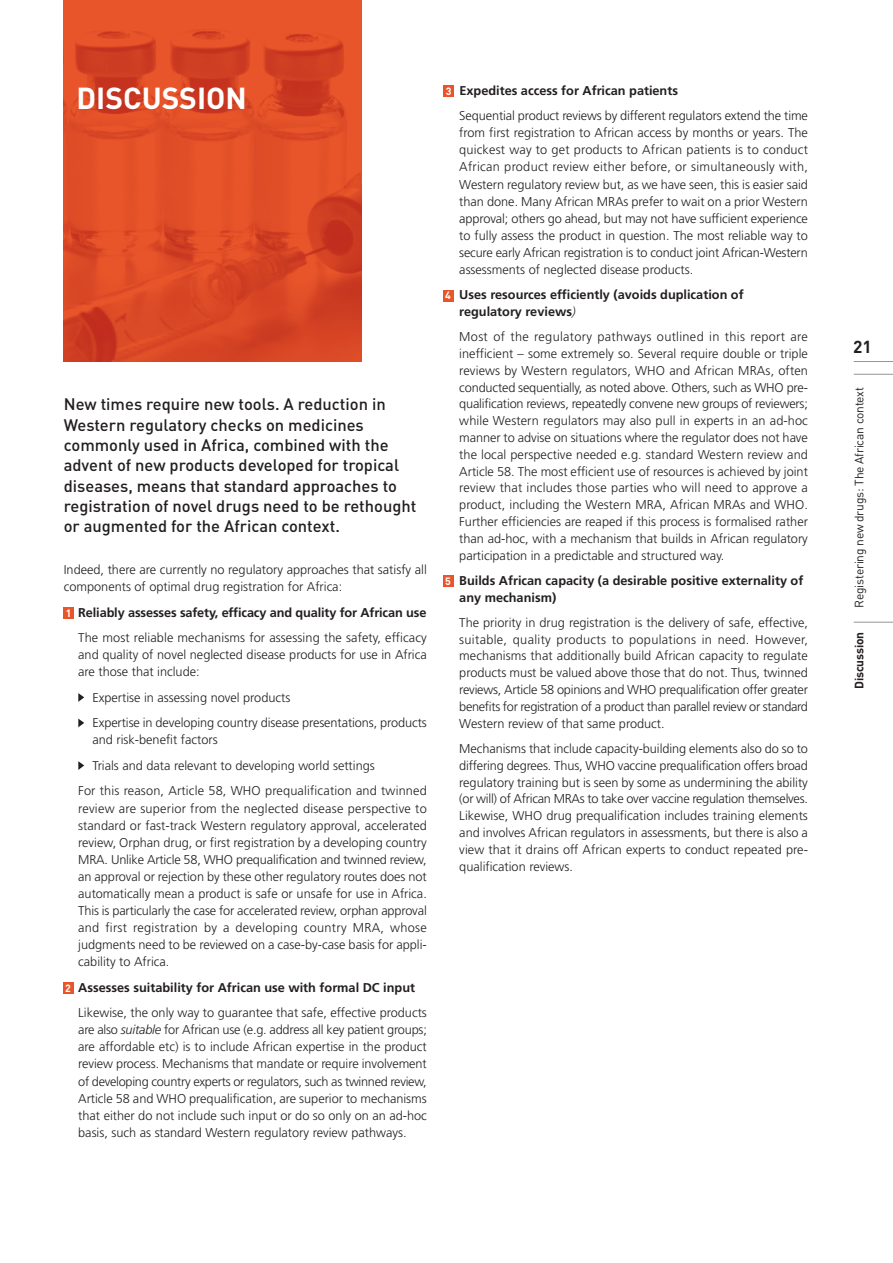
<style>
.page{position:relative;width:893px;height:1263px;background:#fff}
.page>*{position:absolute;margin:0;border:0;box-sizing:border-box;transform-origin:0 0}
.t1{font:700 30px "DIN";color:#fff}
.t2{font:700 17.25px "DIN";color:#231f20}
.t3{font:500 16.5px/20.2px "DIN";color:#231f20}
.t4{font:300 12.75px/16.8px "Frutiger";color:#231f20;text-align:justify}
.t5{font:700 12.75px/16.8px "Frutiger";color:#231f20}
.t6{font:12px "DIN";letter-spacing:-.015em;color:#231f20}
.t7{font:700 12px "DIN";letter-spacing:-.015em;color:#231f20}
.s1{font-family:"DIN";font-weight:700;font-size:10.5px;color:#fff}
.s2{font-weight:700}
.s3{font-style:italic}
.s4{font-family:"DIN";font-size:10.5px;color:#fff}
.s5{font-weight:300;font-style:italic}
</style>
<div class="page">
<div style="left:443px;top:86px;width:10px;height:11px;background:#e9552b"></div>
<div style="left:443px;top:290px;width:10px;height:11px;background:#e9552b"></div>
<div style="left:443px;top:575px;width:10px;height:12px;background:#e9552b"></div>
<div style="left:64px;top:607px;width:10px;height:12px;background:#e9552b"></div>
<div style="left:64px;top:983px;width:10px;height:11px;background:#e9552b"></div>
<hr style="left:854px;top:361px;width:39px;height:1px;background:#939598">
<hr style="left:854px;top:374px;width:39px;height:1px;background:#939598">
<hr style="left:854px;top:622px;width:39px;height:1px;background:#939598">
<svg style="left:78px;top:761px;width:6px;height:9px"></svg>
<svg style="left:78px;top:719px;width:6px;height:8px"></svg>
<svg style="left:78px;top:693px;width:6px;height:9px"></svg>
<img style="left:64px;top:0;width:297px;height:361px">
<h1 class="t1" style="left:77px;top:81px;width:172px">DISCUSSION</h1>
<p class="t3" style="left:64px;top:395px;width:354px">New times require new tools. A reduction in Western regulatory checks on medicines commonly used in Africa, combined with the advent of new products developed for tropical diseases, means that standard approaches to registration of novel drugs need to be rethought or augmented for the African context.</p>
<p class="t4" style="left:64px;top:562px;width:365px">Indeed, there are currently no regulatory approaches that satisfy all components of optimal drug registration for Africa:</p>
<p class="t4" style="left:66px;top:600px;width:363px;line-height:25.5px;text-align:right"><span class="s1">1</span> <span class="s2">Reliably assesses safety, efficacy and quality for African use<br></span>The most reliable mechanisms for assessing the safety, efficacy</p>
<p class="t4" style="left:78px;top:647px;width:350px">and quality of novel neglected disease products for use in Africa are those that include:</p>
<p class="t4" style="left:92px;top:686px;width:336px;line-height:25.5px">Expertise in assessing novel products<br>Expertise in developing country disease presentations, products</p>
<p class="t4" style="left:92px;top:732px;width:127px">and risk-benefit factors</p>
<p class="t4" style="left:92px;top:758px;width:284px">Trials and data relevant to developing world settings</p>
<p class="t4" style="left:78px;top:783px;width:350px">For this reason, Article 58, WHO prequalification and twinned</p>
<p class="t4" style="left:78px;top:800px;width:350px">review are superior from the neglected disease perspective to standard or fast-track Western regulatory approval, accelerated review, Orphan drug, or first registration by a developing country MRA. Unlike Article 58, WHO prequalification and twinned review, an approval or rejection by these other regulatory routes does not automatically mean a product is safe or unsafe for use in Africa.<br>This is particularly the case for accelerated review, orphan approval and first registration by a developing country MRA, whose judgments need to be reviewed on a case-by-case basis for appli&shy;cability to Africa.</p>
<p class="t4" style="left:78px;top:975px;width:350px;line-height:25.5px;text-indent:-13px"><span class="s1">2</span> <span class="s2">Assesses suitability for African use with formal DC input<br></span>Likewise, the only way to guarantee that safe, effective products</p>
<p class="t4" style="left:78px;top:1022px;width:350px">are also <span class="s3">suitable</span> for African use (e.g. address all key patient groups; are affordable etc) is to include African expertise in the product review process. Mechanisms that mandate or require involvement of developing country experts or regulators, such as twinned review, Article 58 and WHO prequalification, are superior to mechanisms that either do not include such input or do so only on an ad-hoc basis, such as standard Western regulatory review pathways.</p>
<p class="t4" style="left:459px;top:78px;width:350px;line-height:25.5px;text-indent:-14px"><span class="s1">3</span> <span class="s2">Expedites access for African patients<br></span>Sequential product reviews by different regulators extend the time</p>
<p class="t4" style="left:459px;top:125px;width:350px">from first registration to African access by months or years. The quickest way to get products to African patients is to conduct African product review either before, or simultaneously with, Western regulatory review but, as we have seen, this is easier said than done. Many African MRAs prefer to wait on a prior Western approval; others go ahead, but may not have sufficient experience to fully assess the product in question. The most reliable way to secure early African registration is to conduct joint African-Western assessments of neglected disease products.</p>
<p class="t5" style="left:459px;top:287px;width:286px;text-indent:-14px"><span class="s4">4</span> Uses resources efficiently (avoids duplication of regulatory reviews<span class="s5">)</span></p>
<p class="t4" style="left:459px;top:329px;width:350px">Most of the regulatory pathways outlined in this report are inefficient – some extremely so. Several require double or triple reviews by Western regulators, WHO and African MRAs, often conducted sequentially, as noted above. Others, such as WHO pre&shy;qualification reviews, repeatedly convene new groups of reviewers; while Western regulators may also pull in experts in an ad-hoc manner to advise on situations where the regulator does not have the local perspective needed e.g. standard Western review and Article 58. The most efficient use of resources is achieved by joint review that includes those parties who will need to approve a product, including the Western MRA, African MRAs and WHO.<br>Further efficiencies are reaped if this process is formalised rather than ad-hoc, with a mechanism that builds in African regulatory participation in a predictable and structured way.</p>
<p class="t5" style="left:459px;top:573px;width:346px;text-indent:-14px"><span class="s4">5</span> Builds African capacity (a desirable positive externality of any mechanism)</p>
<p class="t4" style="left:459px;top:615px;width:350px">The priority in drug registration is the delivery of safe, effective, suitable, quality products to populations in need. However, mechanisms that additionally build African capacity to regulate products must be valued above those that do not. Thus, twinned reviews, Article 58 opinions and WHO prequalification offer greater benefits for registration of a product than parallel review or standard Western review of that same product.</p>
<p class="t4" style="left:459px;top:741px;width:350px">Mechanisms that include capacity-building elements also do so to differing degrees. Thus, WHO vaccine prequalification offers broad regulatory training but is seen by some as undermining the ability (or will) of African MRAs to take over vaccine regulation themselves.<br>Likewise, WHO drug prequalification includes training elements and involves African regulators in assessments, but there is also a view that it drains off African experts to conduct repeated pre&shy;qualification reviews.</p>
<h2 class="t2" style="left:853px;top:337px;width:20px">21</h2>
<p class="t6" style="left:852px;top:608px;width:222px;rotate:-90deg">Registering new drugs: The African context</p>
<p class="t7" style="left:852px;top:689px;width:58px;rotate:-90deg">Discussion</p>
</div>
